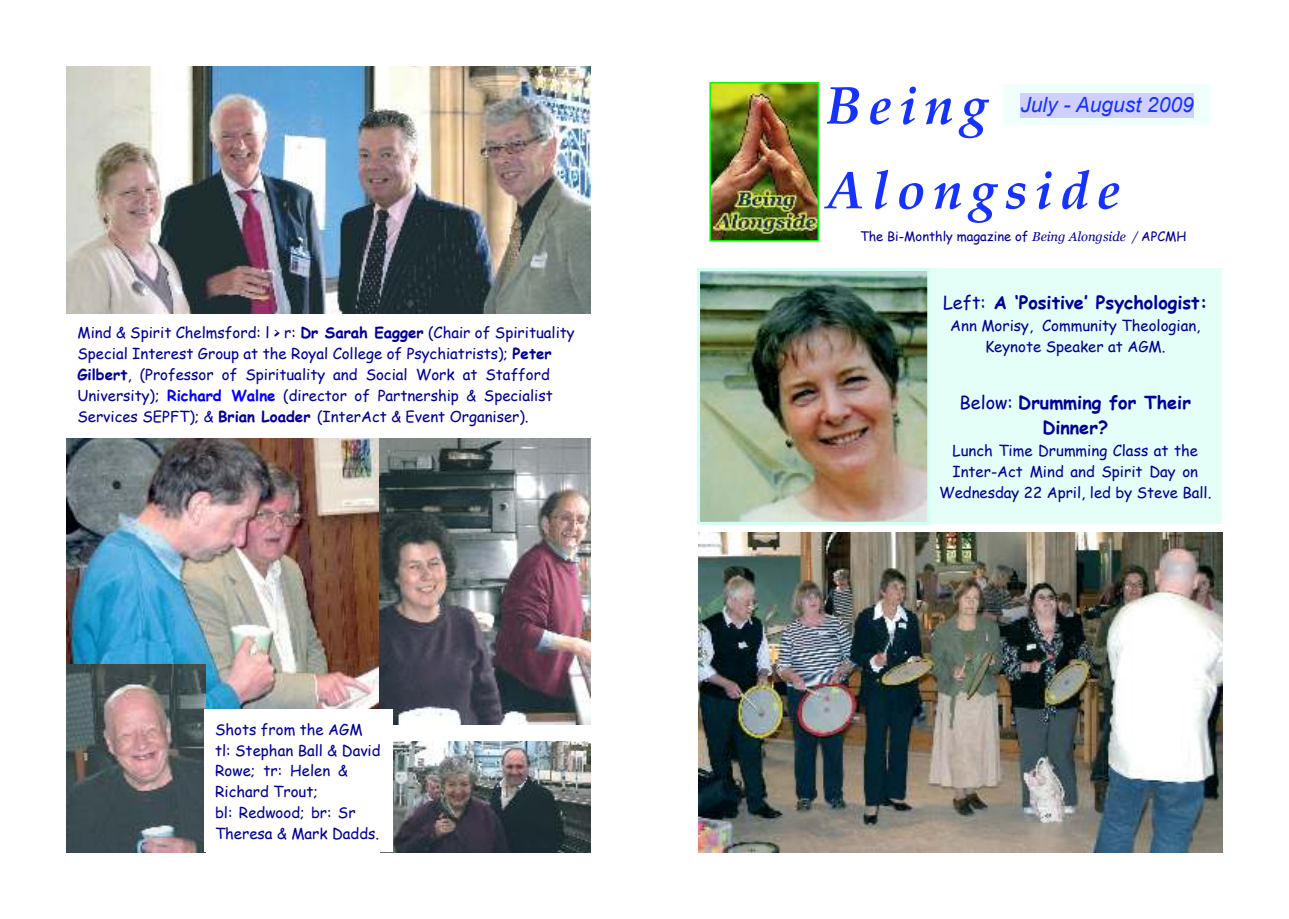
<style>
.page{position:relative;width:1289px;height:919px;background:#fff}
.page>*{position:absolute;margin:0;border:0;box-sizing:border-box;transform-origin:0 0}
.t1{font:italic 700 52.65px/84.6px "Palatino Linotype";letter-spacing:.145em;color:#1632ff}
.t2{font:italic 21px "Arial";color:#1632ff}
.t3{font:700 18px/25px "Comic Sans MS";color:#009;text-align:center}
.t4{font:15px/20.9px "Comic Sans MS";color:#009}
.t5{font:12.9px "Comic Sans MS";color:#009}
.s1{font-weight:700}
.s2{font-weight:700;color:#00f}
.s3{font-family:"Georgia";font-style:italic}
.s4{font-weight:400}
</style>
<div class="page">
<img style="left:712px;top:85px;width:104px;height:153px">
<div style="left:709px;top:82px;width:110px;height:159px;border:2px solid #0f0"></div>
<div style="left:1002px;top:83px;width:209px;height:43px;background:#f0fffb"></div>
<div style="left:1001px;top:82px;width:211px;height:44px;border:2px solid #fff"></div>
<div style="left:1020px;top:93px;width:173px;height:24px;background:#cfd0ff"></div>
<img style="left:698px;top:532px;width:524px;height:320px">
<img style="left:67px;top:67px;width:523px;height:247px">
<div style="left:928px;top:268px;width:294px;height:255px;background:#e4fff7"></div>
<img style="left:701px;top:272px;width:225px;height:248px">
<div style="left:697px;top:268px;width:233px;height:256px;border:3px solid #d2fff3"></div>
<img style="left:67px;top:438px;width:312px;height:271px">
<img style="left:379px;top:438px;width:211px;height:286px">
<img style="left:67px;top:664px;width:138px;height:188px">
<img style="left:393px;top:741px;width:197px;height:111px">
<div style="left:204px;top:709px;width:189px;height:143px;background:#fff"></div>
<p class="t4" style="left:77px;top:324px;width:499px">Mind &amp; Spirit Chelmsford: l &gt; r: <span class="s1">Dr Sarah Eagger</span> (Chair of Spirituality Special Interest Group at the Royal College of Psychiatrists); <span class="s1">Peter Gilbert</span>, (Professor of Spirituality and Social Work at Stafford University); <span class="s2">Richard Walne</span> (director of Partnership &amp; Specialist Services SEPFT); &amp; <span class="s1">Brian Loader</span> (InterAct &amp; Event Organiser).</p>
<p class="t4" style="left:215px;top:720px;width:167px">Shots from the AGM tl: Stephan Ball &amp; David<br>Rowe; tr: Helen &amp;<br>Richard Trout;<br>bl: Redwood; br: Sr<br>Theresa &amp; Mark Dadds.</p>
<h1 class="t1" style="left:825px;top:68px;width:296px">Being<br>Alongside</h1>
<p class="t5" style="left:860px;top:230px;width:328px">The Bi-Monthly magazine of <span class="s3">Being Alongside /</span> APCMH</p>
<h2 class="t2" style="left:1020px;top:97px;width:175px">July - August 2009</h2>
<p class="t3" style="left:943px;top:292px;width:266px"><span class="s4">Left:</span> A ‘Positive’ Psychologist:</p>
<p class="t4" style="left:950px;top:316px;width:252px;text-align:center">Ann Morisy, Community Theologian,<br>Keynote Speaker at AGM.</p>
<p class="t3" style="left:959px;top:392px;width:233px"><span class="s4">Below:</span> Drumming for Their<br>Dinner?</p>
<p class="t4" style="left:939px;top:442px;width:274px;text-align:center">Lunch Time Drumming Class at the<br>Inter-Act Mind and Spirit Day on<br>Wednesday 22 April, led by Steve Ball.</p>
</div>
